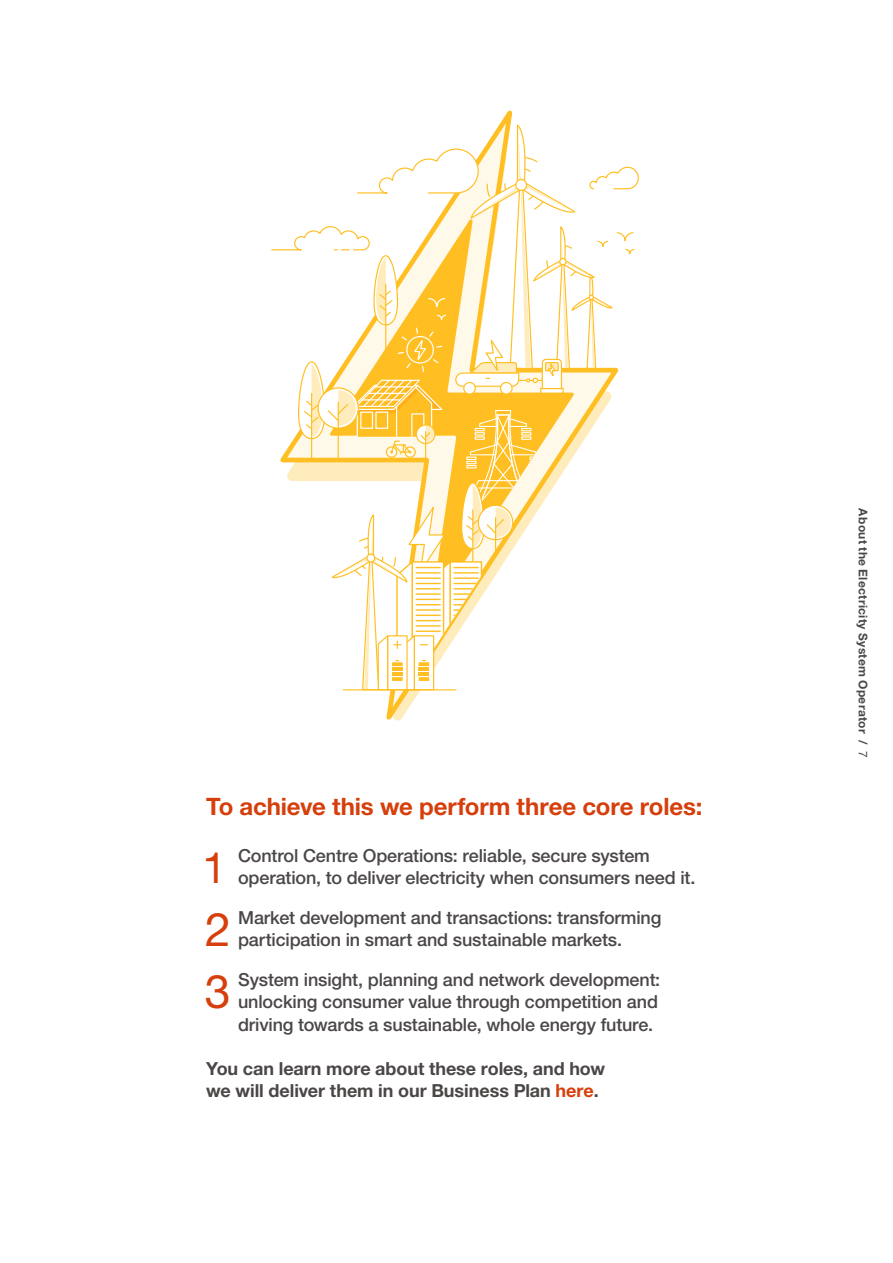
<style>
.page{position:relative;width:893px;height:1263px;background:#fff}
.page>*{position:absolute;margin:0;border:0;box-sizing:border-box;transform-origin:0 0}
.t1{font:46.5px "Helvetica Neue LT Pro";color:#d63f0c}
.t2{font:42.9px "Helvetica Neue LT Pro";color:#d63f0c}
.t3{font:700 24px "Helvetica Neue LT Pro";letter-spacing:-.005em;color:#d63f0c}
.t4{font:500 18px/22.5px "Helvetica Neue LT Pro";letter-spacing:-.01em;color:#4b4747}
.t5{font:700 18px/22.5px "Helvetica Neue LT Pro";letter-spacing:-.005em;color:#4b4747}
.t6{font:700 12px "Helvetica Neue LT Pro";letter-spacing:.025em;color:#4b4747}
.s1{color:#d63f0c}
.s2{font-weight:400}
</style>
<div class="page">
<svg style="left:271px;top:124px;width:368px;height:567px"></svg>
<h3 class="t3" style="left:206px;top:792px;width:498px">To achieve this we perform three core roles:</h3>
<h2 class="t2" style="left:202px;top:841px;width:25px">1</h2>
<p class="t4" style="left:238px;top:844px;width:459px">Control Centre Operations: reliable, secure system operation, to deliver electricity when consumers need it.</p>
<h1 class="t1" style="left:205px;top:901px;width:27px">2</h1>
<p class="t4" style="left:238px;top:906px;width:425px">Market development and transactions: transforming participation in smart and sustainable markets.</p>
<h1 class="t1" style="left:205px;top:963px;width:27px">3</h1>
<p class="t4" style="left:238px;top:968px;width:424px">System insight, planning and network development: unlocking consumer value through competition and driving towards a sustainable, whole energy future.</p>
<p class="t5" style="left:206px;top:1056px;width:400px">You can learn more about these roles, and how we will deliver them in our Business Plan <span class="s1">here</span>.</p>
<p class="t6" style="left:871px;top:508px;width:251px;rotate:90deg">About the Electricity System Operator / <span class="s2">7</span></p>
</div>
